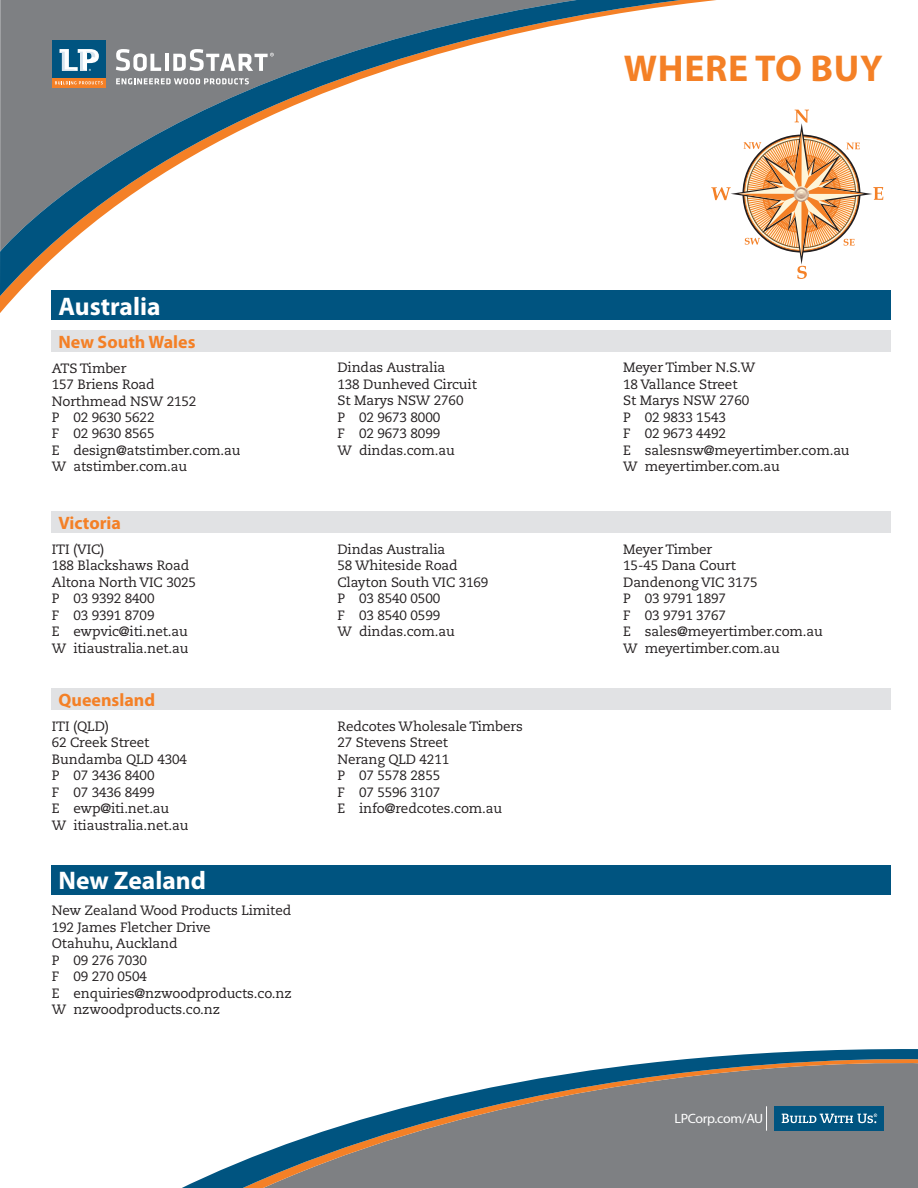
<style>
.page{position:relative;width:918px;height:1188px;background:#fff}
.page>*{position:absolute;margin:0;border:0;box-sizing:border-box;transform-origin:0 0}
.t1{font:700 37.5px "Myriad Pro";letter-spacing:.02em;color:#f48026}
.t2{font:700 25.5px "Myriad Pro";color:#fff}
.t3{font:700 18px "Myriad Pro";color:#f48026}
.t4{font:13.5px/16.5px "Caecilia LT Std";letter-spacing:-.01em;color:#231f20}
.t5{font:13.5px "Myriad Pro";letter-spacing:-.02em;color:#fff;scale:1.04 1}
</style>
<div class="page">
<svg style="left:0;top:0;width:884px;height:296px"></svg>
<svg style="left:52px;top:78px;width:54px;height:9px"></svg>
<svg style="left:55px;top:81px;width:48px;height:3px"></svg>
<div style="left:52px;top:40px;width:54px;height:38px;background:#005480"></div>
<svg style="left:60px;top:49px;width:39px;height:22px"></svg>
<svg style="left:116px;top:49px;width:45px;height:22px"></svg>
<hr style="left:165px;top:54px;width:4px;height:17px;background:#fff">
<svg style="left:173px;top:49px;width:101px;height:22px"></svg>
<svg style="left:116px;top:78px;width:133px;height:6px"></svg>
<div style="left:52px;top:290px;width:839px;height:29px;background:#005480"></div>
<div style="left:52px;top:330px;width:839px;height:21px;background:#e1e2e4"></div>
<div style="left:52px;top:512px;width:839px;height:21px;background:#e1e2e4"></div>
<div style="left:52px;top:688px;width:839px;height:21px;background:#e1e2e4"></div>
<div style="left:52px;top:865px;width:839px;height:29px;background:#005480"></div>
<svg style="left:182px;top:1049px;width:736px;height:139px;fill:#7e8083"></svg>
<div style="left:774px;top:1106px;width:109px;height:24px;background:#005480"></div>
<svg style="left:782px;top:1114px;width:95px;height:9px"></svg>
<svg style="left:766px;top:1106px;width:1px;height:25px"></svg>
<svg style="left:711px;top:110px;width:172px;height:169px"></svg>
<h1 class="t1" style="left:624px;top:44px;width:261px">Where to Buy</h1>
<h2 class="t2" style="left:59px;top:289px;width:103px">Australia</h2>
<h3 class="t3" style="left:59px;top:330px;width:138px">New South Wales</h3>
<p class="t4" style="left:52px;top:360px;width:190px">ATS Timber<br>157 Briens Road<br>Northmead NSW 2152<br>P 02 9630 5622<br>F 02 9630 8565<br>E design@atstimber.com.au<br>W atstimber.com.au</p>
<p class="t4" style="left:338px;top:360px;width:141px">Dindas Australia<br>138 Dunheved Circuit<br>St Marys NSW 2760<br>P 02 9673 8000<br>F 02 9673 8099<br>W dindas.com.au</p>
<p class="t4" style="left:623px;top:360px;width:228px">Meyer Timber N.S.W<br>18 Vallance Street<br>St Marys NSW 2760<br>P 02 9833 1543<br>F 02 9673 4492<br>E salesnsw@meyertimber.com.au<br>W meyertimber.com.au</p>
<h3 class="t3" style="left:59px;top:511px;width:64px">Victoria</h3>
<p class="t4" style="left:52px;top:541px;width:146px">ITI (VIC)<br>188 Blackshaws Road<br>Altona North VIC 3025<br>P 03 9392 8400<br>F 03 9391 8709<br>E ewpvic@iti.net.au<br>W itiaustralia.net.au</p>
<p class="t4" style="left:338px;top:541px;width:152px">Dindas Australia<br>58 Whiteside Road<br>Clayton South VIC 3169<br>P 03 8540 0500<br>F 03 8540 0599<br>W dindas.com.au</p>
<p class="t4" style="left:623px;top:541px;width:201px">Meyer Timber<br>15-45 Dana Court<br>Dandenong VIC 3175<br>P 03 9791 1897<br>F 03 9791 3767<br>E sales@meyertimber.com.au<br>W meyertimber.com.au</p>
<h3 class="t3" style="left:59px;top:688px;width:98px">Queensland</h3>
<p class="t4" style="left:52px;top:718px;width:138px">ITI (QLD)<br>62 Creek Street<br>Bundamba QLD 4304<br>P 07 3436 8400<br>F 07 3436 8499<br>E ewp@iti.net.au<br>W itiaustralia.net.au</p>
<p class="t4" style="left:338px;top:718px;width:187px">Redcotes Wholesale Timbers<br>27 Stevens Street<br>Nerang QLD 4211<br>P 07 5578 2855<br>F 07 5596 3107<br>E info@redcotes.com.au</p>
<h2 class="t2" style="left:59px;top:864px;width:149px">New Zealand</h2>
<p class="t4" style="left:52px;top:903px;width:241px">New Zealand Wood Products Limited<br>192 James Fletcher Drive<br>Otahuhu, Auckland<br>P 09 276 7030<br>F 09 270 0504<br>E enquiries@nzwoodproducts.co.nz<br>W nzwoodproducts.co.nz</p>
<p class="t5" style="left:674px;top:1110px;width:87px">LPCorp.com/AU</p>
</div>
